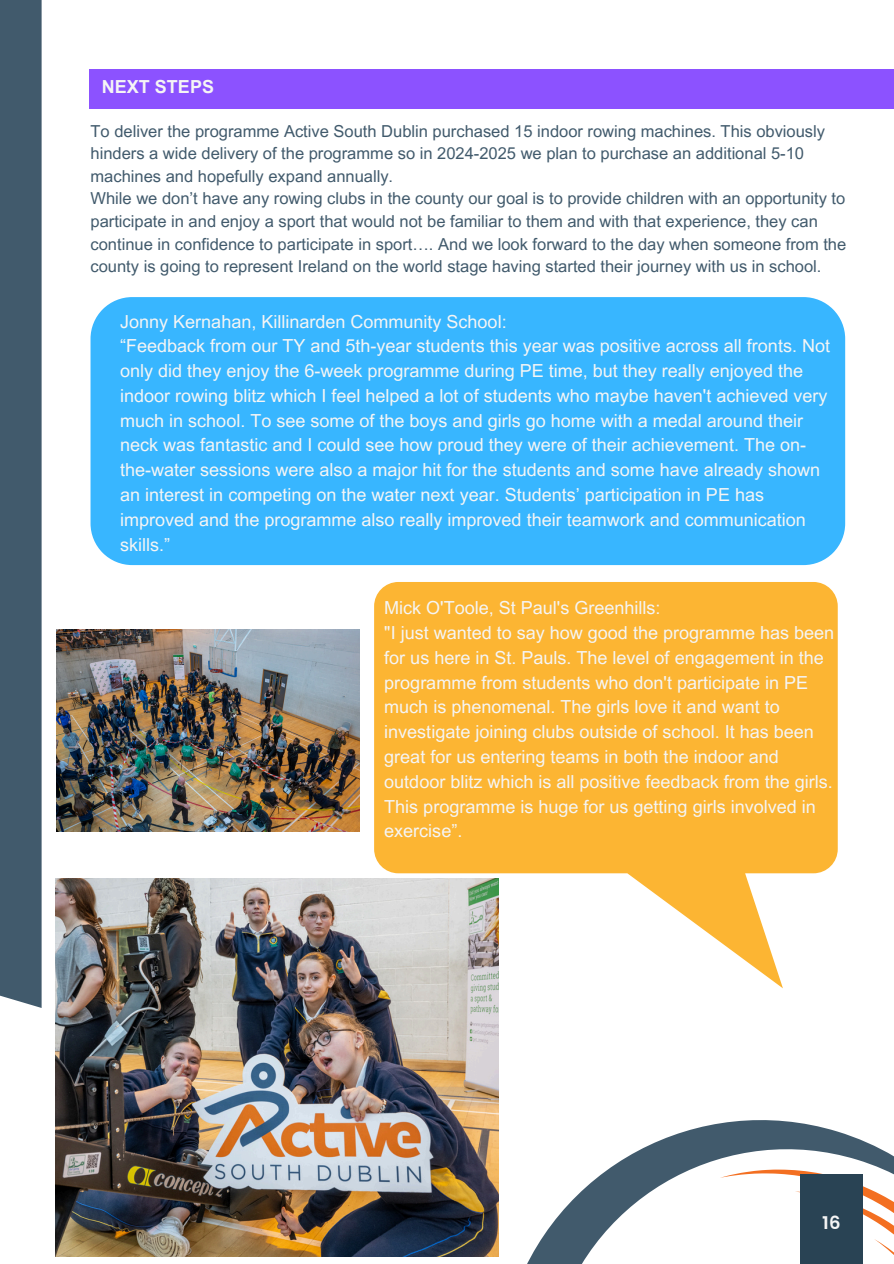
<style>
.page{position:relative;width:894px;height:1264px;background:#fff}
.page>*{position:absolute;margin:0;border:0;box-sizing:border-box;transform-origin:0 0}
.t1{font:18px/24.8px "Arial MT Pro";color:#f5f5f5}
.t2{font:700 18px "Arial MT Pro";color:#f5f5f5}
.t3{font:600 18px "Poppins";color:#f5f5f5}
.t4{font:16.5px/22.5px "Arial MT Pro";color:#415a6c}
</style>
<div class="page">
<svg style="left:468px;top:1120px;width:425px;height:143px"></svg>
<svg style="left:374px;top:582px;width:463px;height:406px;fill:#fcb533"></svg>
<div style="left:0;top:0;width:42px;height:1007px;background:#415a6c"></div>
<div style="left:800px;top:1174px;width:62px;height:89px;background:#294354"></div>
<div style="left:89px;top:69px;width:804px;height:39px;background:#8c52ff"></div>
<img style="left:56px;top:629px;width:303px;height:202px">
<div style="left:90px;top:297px;width:754px;height:268px;background:#38b6ff"></div>
<img style="left:55px;top:878px;width:444px;height:378px">
<p class="t2" style="left:102px;top:80px;width:114px">NEXT STEPS</p>
<p class="t4" style="left:90px;top:122px;width:736px">To deliver the programme Active South Dublin purchased 15 indoor rowing machines. This obviously hinders a wide delivery of the programme so in 2024-2025 we plan to purchase an additional 5-10 machines and hopefully expand annually.</p>
<p class="t4" style="left:90px;top:189px;width:757px">While we don’t have any rowing clubs in the county our goal is to provide children with an opportunity to participate in and enjoy a sport that would not be familiar to them and with that experience, they can continue in confidence to participate in sport…. And we look forward to the day when someone from the county is going to represent Ireland on the world stage having started their journey with us in school.</p>
<p class="t1" style="left:120px;top:311px;width:388px">Jonny Kernahan, Killinarden Community School:</p>
<p class="t1" style="left:120px;top:336px;width:711px">“Feedback from our TY and 5th-year students this year was positive across all fronts. Not only did they enjoy the 6-week programme during PE time, but they really enjoyed the indoor rowing blitz which I feel helped a lot of students who maybe haven't achieved very much in school. To see some of the boys and girls go home with a medal around their neck was fantastic and I could see how proud they were of their achievement. The on&shy;the-water sessions were also a major hit for the students and some have already shown an interest in competing on the water next year. Students’ participation in PE has improved and the programme also really improved their teamwork and communication skills.”</p>
<p class="t1" style="left:384px;top:598px;width:277px">Mick O'Toole, St Paul's Greenhills:</p>
<p class="t1" style="left:384px;top:622px;width:451px">"I just wanted to say how good the programme has been for us here in St. Pauls. The level of engagement in the programme from students who don't participate in PE much is phenomenal. The girls love it and want to investigate joining clubs outside of school. It has been great for us entering teams in both the indoor and outdoor blitz which is all positive feedback from the girls.<br>This programme is huge for us getting girls involved in exercise”.</p>
<h1 class="t3" style="left:822px;top:1212px;width:20px">16</h1>
</div>
